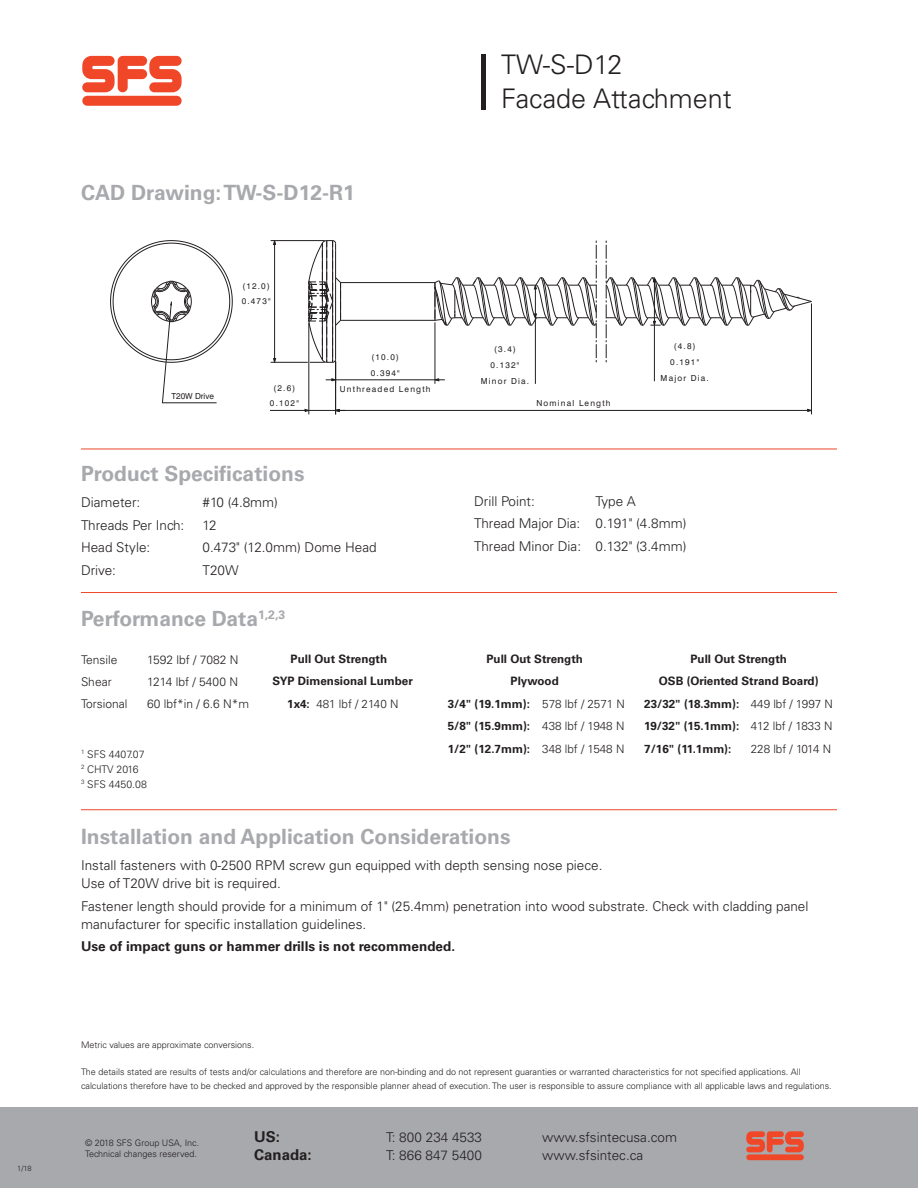
<style>
.page{position:relative;width:918px;height:1188px;background:#fff}
.page>*{position:absolute;margin:0;border:0;box-sizing:border-box;transform-origin:0 0}
.t1{font:300 27px "Univers LT Std";color:#231f20}
.t2{font:700 21px "Univers LT Std";color:#a8a9ad}
.t3{font:700 15px "Univers LT Std";color:#231f20}
.t4{font:300 13.5px/18px "Univers LT Std";color:#231f20}
.t5{font:700 13.5px "Univers LT Std";color:#231f20}
.t6{font:300 12px "Univers LT Std";color:#231f20}
.t7{font:700 11.7px "Univers LT Std";color:#231f20}
.t8{font:300 11.7px "Univers LT Std";color:#231f20}
.t9{font:300 10.5px/15px "Univers LT Std";color:#231f20}
.t10{font:300 9px/10.8px "Univers LT Std";color:#231f20}
.t11{font:8.25px/15.9px "Swiss 721 BT";letter-spacing:.145em;color:#231f20}
.t12{font:8.25px "Swiss 721 BT";color:#231f20}
.t13{font:300 7.5px "Univers LT Std";color:#231f20}
.s1{font-weight:700}
.s2{font-weight:300}
</style>
<div class="page">
<hr style="left:482px;top:54px;width:4px;height:55px;background:#231f20">
<div style="left:0;top:1107px;width:918px;height:81px;background:#a8a9ad"></div>
<div style="left:82px;top:96px;width:100px;height:10px;background:#ef4728;border-radius:5px"></div>
<svg style="left:82px;top:56px;width:100px;height:36px"></svg>
<div style="left:746px;top:1154px;width:58px;height:6px;background:#ef4728;border-radius:3px"></div>
<svg style="left:746px;top:1131px;width:58px;height:21px"></svg>
<hr style="left:81px;top:449px;width:756px;height:1px;background:#ef4828">
<hr style="left:81px;top:809px;width:756px;height:1px;background:#ef4828">
<hr style="left:81px;top:592px;width:756px;height:1px;background:#ef4828">
<hr style="left:271px;top:362px;width:37px;height:1px;background:#231f20">
<hr style="left:271px;top:240px;width:54px;height:1px;background:#231f20">
<hr style="left:435px;top:322px;width:1px;height:62px;background:#231f20">
<hr style="left:811px;top:303px;width:1px;height:111px;background:#231f20">
<hr style="left:309px;top:323px;width:1px;height:91px;background:#231f20">
<hr style="left:335px;top:361px;width:1px;height:53px;background:#231f20">
<hr style="left:341px;top:282px;width:94px;height:1px;background:#231f20">
<hr style="left:341px;top:320px;width:94px;height:1px;background:#231f20">
<hr style="left:274px;top:244px;width:1px;height:114px;background:#231f20">
<svg style="left:273px;top:240px;width:3px;height:5px"></svg>
<svg style="left:273px;top:358px;width:3px;height:5px"></svg>
<hr style="left:535px;top:318px;width:1px;height:66px;background:#231f20">
<svg style="left:434px;top:241px;width:163px;height:121px"></svg>
<hr style="left:336px;top:380px;width:99px;height:1px;background:#231f20">
<svg style="left:308px;top:240px;width:34px;height:144px"></svg>
<svg style="left:434px;top:378px;width:11px;height:3px"></svg>
<hr style="left:339px;top:410px;width:469px;height:1px;background:#231f20">
<hr style="left:270px;top:410px;width:35px;height:1px;background:#231f20">
<svg style="left:305px;top:409px;width:41px;height:3px"></svg>
<hr style="left:654px;top:325px;width:1px;height:56px;background:#231f20">
<svg style="left:605px;top:241px;width:207px;height:121px"></svg>
<svg style="left:110px;top:240px;width:123px;height:163px"></svg>
<p class="t13" style="left:17px;top:1163px;width:16px">1/18</p>
<p class="t2" style="left:81px;top:180px;width:275px">CAD Drawing: TW-S-D12-R1</p>
<p class="t11" style="left:242px;top:278px;width:30px">(12.0)<br>0.473"</p>
<p class="t12" style="left:171px;top:391px;width:44px">T20W Drive</p>
<p class="t11" style="left:270px;top:380px;width:30px;text-align:center">(2.6)<br>0.102"</p>
<p class="t11" style="left:372px;top:349px;width:29px">(10.0)</p>
<p class="t11" style="left:340px;top:381px;width:92px">Unthreaded Length</p>
<p class="t11" style="left:371px;top:365px;width:30px">0.394"</p>
<p class="t1" style="left:501px;top:48px;width:123px">TW-S-D12</p>
<p class="t1" style="left:501px;top:82px;width:232px">Facade Attachment</p>
<p class="t11" style="left:494px;top:341px;width:23px">(3.4)</p>
<p class="t11" style="left:481px;top:373px;width:50px">Minor Dia.</p>
<p class="t11" style="left:491px;top:357px;width:30px">0.132"</p>
<p class="t11" style="left:536px;top:396px;width:76px">Nominal Length</p>
<p class="t11" style="left:674px;top:339px;width:23px">(4.8)</p>
<p class="t11" style="left:661px;top:370px;width:50px">Major Dia.</p>
<p class="t11" style="left:670px;top:354px;width:30px">0.191"</p>
<p class="t2" style="left:81px;top:461px;width:225px">Product Specifications</p>
<p class="t4" style="left:81px;top:493px;width:61px">Diameter:</p>
<p class="t4" style="left:202px;top:493px;width:77px">#10 (4.8mm)</p>
<p class="t4" style="left:81px;top:516px;width:105px">Threads Per Inch:</p>
<p class="t4" style="left:202px;top:516px;width:16px">12</p>
<p class="t4" style="left:81px;top:538px;width:71px">Head Style:</p>
<p class="t4" style="left:202px;top:538px;width:176px">0.473" (12.0mm) Dome Head</p>
<p class="t4" style="left:81px;top:561px;width:36px">Drive:</p>
<p class="t4" style="left:202px;top:561px;width:38px">T20W</p>
<p class="t2" style="left:81px;top:606px;width:206px">Performance Data<sup>1,2,3</sup></p>
<p class="t6" style="left:81px;top:652px;width:38px">Tensile</p>
<p class="t6" style="left:147px;top:652px;width:93px">1592 lbf / 7082 N</p>
<p class="t6" style="left:81px;top:674px;width:32px">Shear</p>
<p class="t6" style="left:147px;top:674px;width:93px">1214 lbf / 5400 N</p>
<p class="t6" style="left:81px;top:696px;width:48px">Torsional</p>
<p class="t6" style="left:147px;top:696px;width:104px">60 lbf*in / 6.6 N*m</p>
<p class="t4" style="left:474px;top:492px;width:62px">Drill Point:</p>
<p class="t4" style="left:596px;top:492px;width:42px">Type A</p>
<p class="t4" style="left:474px;top:514px;width:214px">Thread Major Dia: 0.191" (4.8mm)</p>
<p class="t4" style="left:474px;top:537px;width:214px">Thread Minor Dia: 0.132" (3.4mm)</p>
<p class="t7" style="left:291px;top:652px;width:98px">Pull Out Strength</p>
<p class="t7" style="left:486px;top:652px;width:98px">Pull Out Strength</p>
<p class="t7" style="left:690px;top:652px;width:98px">Pull Out Strength</p>
<p class="t7" style="left:273px;top:674px;width:142px">SYP Dimensional Lumber</p>
<p class="t7" style="left:511px;top:674px;width:50px">Plywood</p>
<p class="t7" style="left:659px;top:674px;width:161px">OSB (Oriented Strand Board)</p>
<p class="t8" style="left:287px;top:696px;width:113px"><span class="s1">1x4:</span> 481 lbf / 2140 N</p>
<p class="t7" style="left:448px;top:697px;width:179px">3/4" (19.1mm): <span class="s2">578 lbf / 2571 N</span></p>
<p class="t7" style="left:644px;top:697px;width:190px">23/32" (18.3mm): <span class="s2">449 lbf / 1997 N</span></p>
<p class="t7" style="left:448px;top:719px;width:178px">5/8" (15.9mm): <span class="s2">438 lbf / 1948 N</span></p>
<p class="t7" style="left:644px;top:719px;width:190px">19/32" (15.1mm): <span class="s2">412 lbf / 1833 N</span></p>
<p class="t7" style="left:448px;top:742px;width:178px">1/2" (12.7mm): <span class="s2">348 lbf / 1548 N</span></p>
<p class="t7" style="left:644px;top:742px;width:89px">7/16" (11.1mm):</p>
<p class="t8" style="left:751px;top:741px;width:82px">228 lbf / 1014 N</p>
<p class="t9" style="left:81px;top:747px;width:67px"><sup>1</sup> SFS 4407.07<br><sup>2</sup> CHTV 2016<br><sup>3</sup> SFS 4450.08</p>
<p class="t2" style="left:81px;top:825px;width:431px">Installation and Application Considerations</p>
<p class="t4" style="left:81px;top:856px;width:523px">Install fasteners with 0-2500 RPM screw gun equipped with depth sensing nose piece.</p>
<p class="t4" style="left:81px;top:874px;width:201px">Use of T20W drive bit is required.</p>
<p class="t4" style="left:81px;top:897px;width:729px">Fastener length should provide for a minimum of 1" (25.4mm) penetration into wood substrate. Check with cladding panel manufacturer for specific installation guidelines.</p>
<p class="t5" style="left:81px;top:938px;width:376px">Use of impact guns or hammer drills is not recommended.</p>
<p class="t10" style="left:81px;top:1040px;width:175px">Metric values are approximate conversions.</p>
<p class="t10" style="left:81px;top:1065px;width:752px;line-height:13.5px">The details stated are results of tests and/or calculations and therefore are non-binding and do not represent guaranties or warranted characteristics for not specified applications. All calculations therefore have to be checked and approved by the responsible planner ahead of execution. The user is responsible to assure compliance with all applicable laws and regulations.</p>
<p class="t10" style="left:85px;top:1137px;width:116px">© 2018 SFS Group USA, Inc.<br>Technical changes reserved.</p>
<p class="t3" style="left:254px;top:1127px;width:27px">US:</p>
<p class="t4" style="left:386px;top:1128px;width:97px">T: 800 234 4533</p>
<p class="t4" style="left:542px;top:1128px;width:136px">www.sfsintecusa.com</p>
<p class="t3" style="left:254px;top:1145px;width:59px">Canada:</p>
<p class="t4" style="left:386px;top:1146px;width:97px">T: 866 847 5400</p>
<p class="t4" style="left:542px;top:1146px;width:102px">www.sfsintec.ca</p>
</div>
